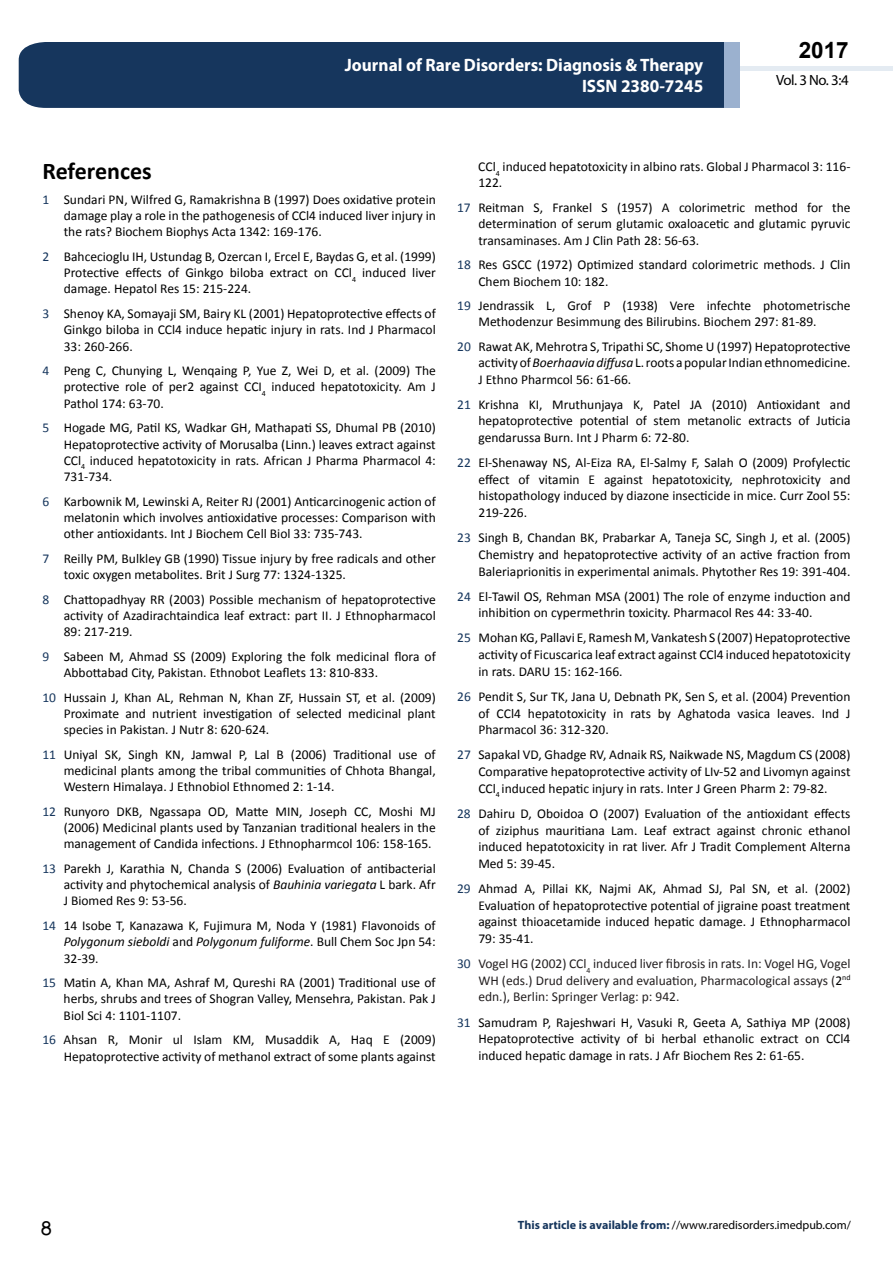
<style>
.page{position:relative;width:893px;height:1263px;background:#fff}
.page>*{position:absolute;margin:0;border:0;box-sizing:border-box;transform-origin:0 0}
.t1{font:25.5px "Tunga";color:#000}
.t2{font:700 24px "Calibri";color:#000}
.t3{font:700 22.5px "Arial";color:#000}
.t4{font:700 18px/21.6px "Myriad Pro";color:#fff;text-align:right;scale:.96 1}
.t5{font:14.85px "Myriad Pro";color:#000}
.t6{font:13.5px/16.2px "Calibri";color:#000;text-align:justify}
.t7{font:13.5px/16.6px "Calibri";color:#231f20;text-align:justify}
.t8{font:12px "Myriad Pro";color:#000}
.s1{color:#16365d}
.s2{font-style:italic}
.s3{color:#000}
.s4{font-weight:700;color:#16365d}
</style>
<div class="page">
<div style="left:722px;top:66px;width:171px;height:5px;background:#e4ebf2"></div>
<div style="left:19px;top:42px;width:706px;height:66px;background:#16365d"></div>
<div style="left:725px;top:42px;width:15px;height:66px;background:#9bb1cf"></div>
<h3 class="t4" style="left:345px;top:53px;width:375px">Journal of Rare Disorders: Diagnosis &amp; Therapy<br>ISSN 2380-7245</h3>
<h3 class="t3" style="left:799px;top:35px;width:52px">2017</h3>
<p class="t5" style="left:776px;top:71px;width:74px">Vol. 3 No. 3:4</p>
<h2 class="t2" style="left:43px;top:156px;width:111px">References</h2>
<p class="t6" style="left:64px;top:191px;width:374px;text-indent:-21px"><span class="s1">1</span> Sundari PN, Wilfred G, Ramakrishna B (1997) Does oxidative protein damage play a role in the pathogenesis of CCl4 induced liver injury in the rats? Biochem Biophys Acta 1342: 169-176.</p>
<p class="t6" style="left:64px;top:248px;width:374px;text-indent:-21px"><span class="s1">2</span> Bahcecioglu IH, Ustundag B, Ozercan I, Ercel E, Baydas G, et al. (1999)<br>Protective effects of Ginkgo biloba extract on CCl<sub>4</sub> induced liver damage. Hepatol Res 15: 215-224.</p>
<p class="t6" style="left:64px;top:306px;width:374px;text-indent:-21px"><span class="s1">3</span> Shenoy KA, Somayaji SM, Bairy KL (2001) Hepatoprotective effects of Ginkgo biloba in CCl4 induce hepatic injury in rats. Ind J Pharmacol 33: 260-266.</p>
<p class="t6" style="left:64px;top:363px;width:374px;text-indent:-21px"><span class="s1">4</span> Peng C, Chunying L, Wenqaing P, Yue Z, Wei D, et al. (2009) The protective role of per2 against CCI<sub>4</sub> induced hepatotoxicity. Am J Pathol 174: 63-70.</p>
<p class="t6" style="left:64px;top:420px;width:374px;text-indent:-21px"><span class="s1">5</span> Hogade MG, Patil KS, Wadkar GH, Mathapati SS, Dhumal PB (2010)<br>Hepatoprotective activity of Morusalba (Linn.) leaves extract against CCl<sub>4</sub> induced hepatotoxicity in rats. African J Pharma Pharmacol 4:<br>731-734.</p>
<p class="t6" style="left:64px;top:493px;width:374px;text-indent:-21px"><span class="s1">6</span> Karbownik M, Lewinski A, Reiter RJ (2001) Anticarcinogenic action of melatonin which involves antioxidative processes: Comparison with other antioxidants. Int J Biochem Cell Biol 33: 735-743.</p>
<p class="t6" style="left:64px;top:550px;width:374px;text-indent:-21px"><span class="s1">7</span> Reilly PM, Bulkley GB (1990) Tissue injury by free radicals and other toxic oxygen metabolites. Brit J Surg 77: 1324-1325.</p>
<p class="t6" style="left:64px;top:591px;width:374px;text-indent:-21px"><span class="s1">8</span> Chattopadhyay RR (2003) Possible mechanism of hepatoprotective activity of Azadirachtaindica leaf extract: part II. J Ethnopharmacol 89: 217-219.</p>
<p class="t6" style="left:64px;top:648px;width:374px;text-indent:-21px"><span class="s1">9</span> Sabeen M, Ahmad SS (2009) Exploring the folk medicinal flora of<br>Abbottabad City, Pakistan. Ethnobot Leaflets 13: 810-833.</p>
<p class="t6" style="left:64px;top:689px;width:374px;text-indent:-21px"><span class="s1">10</span> Hussain J, Khan AL, Rehman N, Khan ZF, Hussain ST, et al. (2009)<br>Proximate and nutrient investigation of selected medicinal plant species in Pakistan. J Nutr 8: 620-624.</p>
<p class="t6" style="left:64px;top:746px;width:374px;text-indent:-21px"><span class="s1">11</span> Uniyal SK, Singh KN, Jamwal P, Lal B (2006) Traditional use of medicinal plants among the tribal communities of Chhota Bhangal, Western Himalaya. J Ethnobiol Ethnomed 2: 1-14.</p>
<p class="t6" style="left:64px;top:803px;width:374px;text-indent:-21px"><span class="s1">12</span> Runyoro DKB, Ngassapa OD, Matte MIN, Joseph CC, Moshi MJ (2006) Medicinal plants used by Tanzanian traditional healers in the management of Candida infections. J Ethnopharmcol 106: 158-165.</p>
<p class="t6" style="left:64px;top:860px;width:374px;text-indent:-21px"><span class="s1">13</span> Parekh J, Karathia N, Chanda S (2006) Evaluation of antibacterial activity and phytochemical analysis of <span class="s2">Bauhinia variegata</span> L bark. Afr J Biomed Res 9: 53-56.</p>
<p class="t6" style="left:64px;top:917px;width:374px;text-indent:-21px"><span class="s1">14</span> 14 Isobe T, Kanazawa K, Fujimura M, Noda Y (1981) Flavonoids of <span class="s2">Polygonum sieboldi</span> and <span class="s2">Polygonum fuliforme</span>. Bull Chem Soc Jpn 54:<br>32-39.</p>
<p class="t6" style="left:64px;top:975px;width:374px;text-indent:-21px"><span class="s1">15</span> Matin A, Khan MA, Ashraf M, Qureshi RA (2001) Traditional use of herbs, shrubs and trees of Shogran Valley, Mensehra, Pakistan. Pak J Biol Sci 4: 1101-1107.</p>
<p class="t6" style="left:42px;top:1032px;width:395px;text-align:right"><span class="s1">16</span> Ahsan R, Monir ul Islam KM, Musaddik A, Haq E (2009)<br>Hepatoprotective activity of methanol extract of some plants against</p>
<p class="t6" style="left:478px;top:159px;width:374px">CCl<sub>4</sub> induced hepatotoxicity in albino rats. Global J Pharmacol 3: 116-<br>122.</p>
<p class="t6" style="left:478px;top:200px;width:374px;text-indent:-21px"><span class="s1">17</span> Reitman S, Frankel S (1957) A colorimetric method for the determination of serum glutamic oxaloacetic and glutamic pyruvic transaminases. Am J Clin Path 28: 56-63.</p>
<p class="t6" style="left:478px;top:257px;width:374px;text-indent:-21px"><span class="s1">18</span> Res GSCC (1972) Optimized standard colorimetric methods. J Clin<br>Chem Biochem 10: 182.</p>
<p class="t6" style="left:478px;top:298px;width:374px;text-indent:-21px"><span class="s1">19</span> Jendrassik L, Grof P (1938) Vere infechte photometrische<br>Methodenzur Besimmung des Bilirubins. Biochem 297: 81-89.</p>
<p class="t6" style="left:478px;top:339px;width:374px;text-indent:-21px"><span class="s1">20</span> Rawat AK, Mehrotra S, Tripathi SC, Shome U (1997) Hepatoprotective activityof<span class="s2">Boerhaavia diffusa</span>L.roots apopularIndianethnomedicine.<br>J Ethno Pharmcol 56: 61-66.</p>
<p class="t6" style="left:478px;top:396px;width:374px;line-height:16.6px;text-indent:-21px"><span class="s1">21</span> Krishna KI, Mruthunjaya K, Patel JA (2010) Antioxidant and hepatoprotective potential of stem metanolic extracts of Juticia gendarussa Burn. Int J Pharm 6: 72-80.</p>
<p class="t6" style="left:478px;top:454px;width:374px;line-height:16.6px;text-indent:-21px"><span class="s1">22</span> El-Shenaway NS, Al-Eiza RA, El-Salmy F, Salah O (2009) Profylectic effect of vitamin E against hepatotoxicity, nephrotoxicity and histopathology induced by diazone insecticide in mice. Curr Zool 55:<br>219-226.</p>
<p class="t6" style="left:478px;top:529px;width:374px;line-height:16.6px;text-indent:-21px"><span class="s1">23</span> Singh B, Chandan BK, Prabarkar A, Taneja SC, Singh J, et al. (2005)<br>Chemistry and hepatoprotective activity of an active fraction from Baleriaprionitis in experimental animals. Phytother Res 19: 391-404.</p>
<p class="t6" style="left:478px;top:588px;width:374px;line-height:16.6px;text-indent:-21px"><span class="s1">24</span> El-Tawil OS, Rehman MSA (2001) The role of enzyme induction and inhibition on cypermethrin toxicity. Pharmacol Res 44: 33-40.</p>
<p class="t6" style="left:478px;top:630px;width:374px;line-height:16.6px;text-indent:-21px"><span class="s1">25</span> Mohan KG, Pallavi E, RameshM, Vankatesh S (2007)Hepatoprotective activity of Ficuscarica leaf extract against CCl4 induced hepatotoxicity in rats. DARU 15: 162-166.</p>
<p class="t6" style="left:478px;top:688px;width:374px;line-height:16.6px;text-indent:-21px"><span class="s1">26</span> Pendit S, Sur TK, Jana U, Debnath PK, Sen S, et al. (2004) Prevention of CCl4 hepatotoxicity in rats by Aghatoda vasica leaves. Ind J Pharmacol 36: 312-320.</p>
<p class="t6" style="left:478px;top:747px;width:374px;line-height:16.6px;text-indent:-21px"><span class="s1">27</span> Sapakal VD, Ghadge RV, Adnaik RS, Naikwade NS, Magdum CS (2008)<br>Comparative hepatoprotective activity of LIv-52 and Livomyn against CCl<sub>4</sub> induced hepatic injury in rats. Inter J Green Pharm 2: 79-82.</p>
<p class="t6" style="left:478px;top:805px;width:374px;line-height:16.6px;text-indent:-21px"><span class="s1">28</span> Dahiru D, Oboidoa O (2007) Evaluation of the antioxidant effects of ziziphus mauritiana Lam. Leaf extract against chronic ethanol induced hepatotoxicity in rat liver. Afr J Tradit Complement Alterna Med 5: 39-45.</p>
<p class="t6" style="left:478px;top:880px;width:374px;line-height:16.6px;text-indent:-21px"><span class="s1">29</span> Ahmad A, Pillai KK, Najmi AK, Ahmad SJ, Pal SN, et al. (2002)<br>Evaluation of hepatoprotective potential of jigraine poast treatment against thioacetamide induced hepatic damage. J Ethnopharmacol 79: 35-41.</p>
<p class="t7" style="left:478px;top:955px;width:374px;text-indent:-21px"><span class="s1">30</span> Vogel HG (2002) CCl<sub>4</sub> induced liver fibrosis in rats. In: Vogel HG, Vogel WH (eds.) Drud delivery and evaluation, Pharmacological assays (<span class="s3">2</span><sup>nd </sup>edn.), Berlin: Springer Verlag: p: 942.</p>
<p class="t6" style="left:478px;top:1014px;width:374px;line-height:16.6px;text-indent:-21px"><span class="s1">31</span> Samudram P, Rajeshwari H, Vasuki R, Geeta A, Sathiya MP (2008)<br>Hepatoprotective activity of bi herbal ethanolic extract on CCl4 induced hepatic damage in rats. J Afr Biochem Res 2: 61-65.</p>
<h1 class="t1" style="left:41px;top:1211px;width:13px">8</h1>
<p class="t8" style="left:518px;top:1217px;width:335px"><span class="s4">This article is available from:</span> //www.raredisorders.imedpub.com/</p>
</div>
